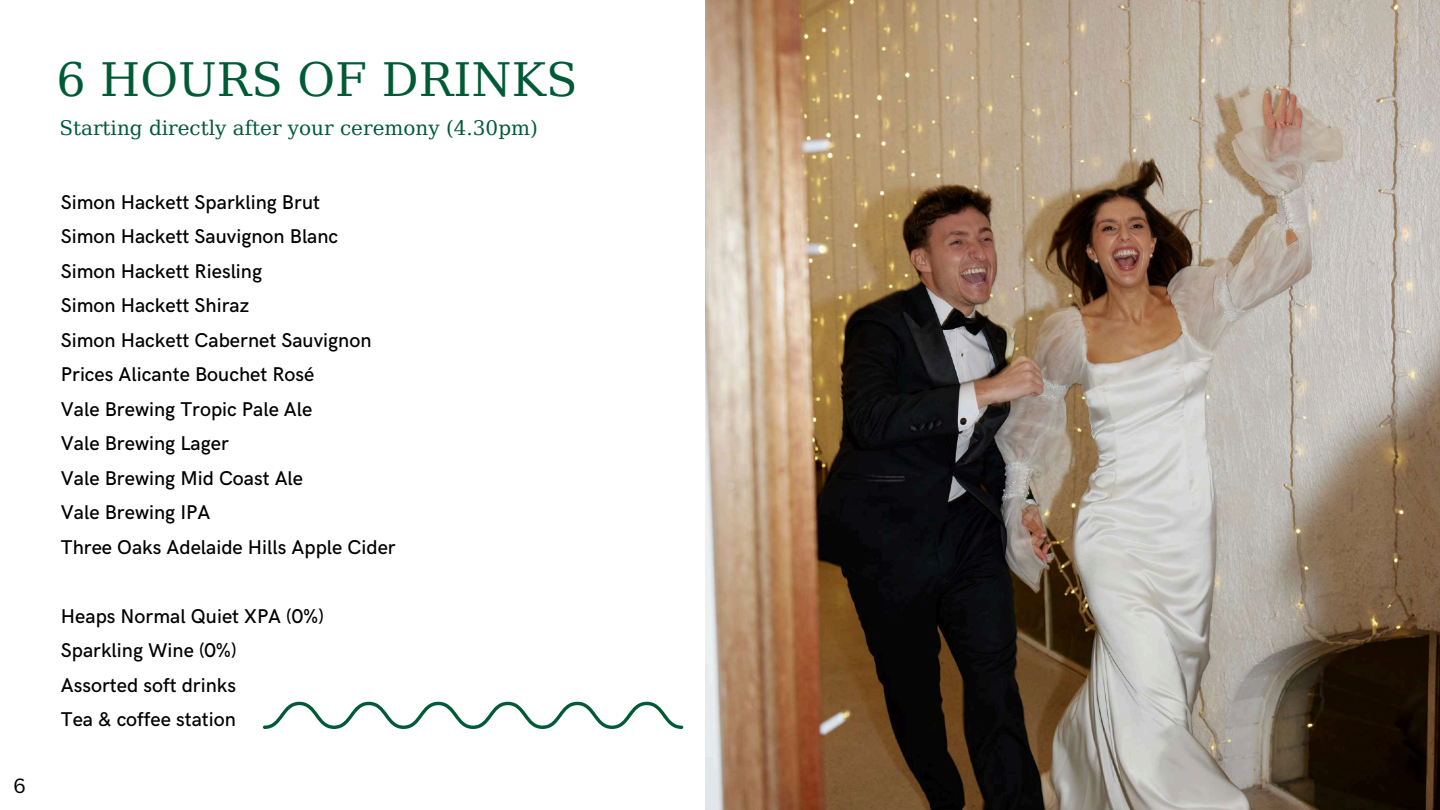
<style>
.page{position:relative;width:1440px;height:810px;background:#fff}
.page>*{position:absolute;margin:0;border:0;box-sizing:border-box;transform-origin:0 0}
.t1{font:46px "DejaVu Serif";color:#005a37}
.t2{font:500 20px/34.5px "HK Grotesk";color:#000}
.t3{font:20px "DejaVu Serif";color:#005a37}
.t4{font:20px "Canva Sans";color:#000}
</style>
<div class="page">
<svg style="left:263px;top:702px;width:420px;height:27px"></svg>
<img style="left:705px;top:0;width:735px;height:810px">
<p class="t4" style="left:13px;top:771px;width:14px">6</p>
<h1 class="t1" style="left:56px;top:53px;width:523px">6 HOURS OF DRINKS</h1>
<p class="t3" style="left:59px;top:117px;width:480px">Starting directly after your ceremony (4.30pm)</p>
<p class="t2" style="left:61px;top:185px;width:336px">Simon Hackett Sparkling Brut<br>Simon Hackett Sauvignon Blanc<br>Simon Hackett Riesling<br>Simon Hackett Shiraz<br>Simon Hackett Cabernet Sauvignon<br>Prices Alicante Bouchet Rosé<br>Vale Brewing Tropic Pale Ale<br>Vale Brewing Lager<br>Vale Brewing Mid Coast Ale<br>Vale Brewing IPA<br>Three Oaks Adelaide Hills Apple Cider</p>
<p class="t2" style="left:61px;top:599px;width:265px">Heaps Normal Quiet XPA (0%)<br>Sparkling Wine (0%)<br>Assorted soft drinks<br>Tea &amp; coffee station</p>
</div>
